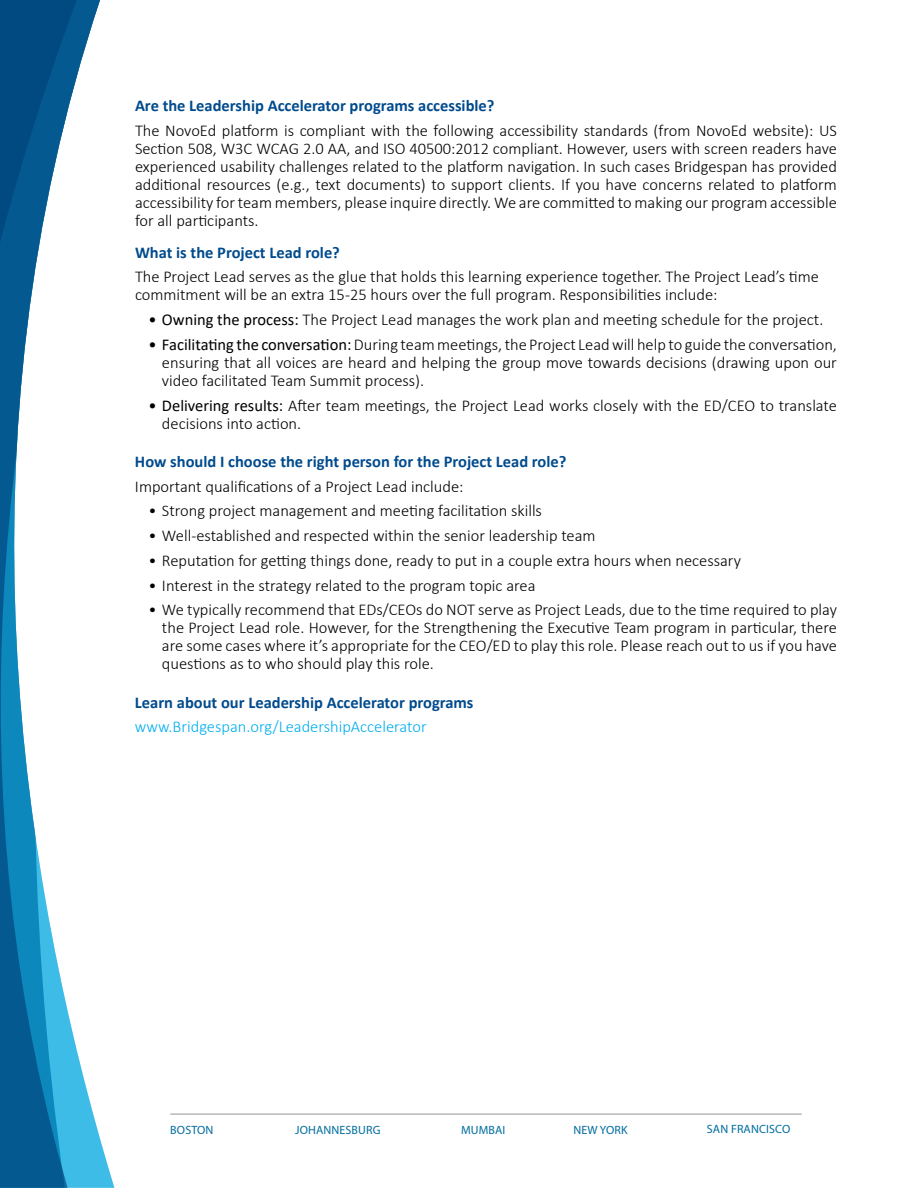
<style>
.page{position:relative;width:918px;height:1188px;background:#fff}
.page>*{position:absolute;margin:0;border:0;box-sizing:border-box;transform-origin:0 0}
.t1{font:300 16.5px/18px "Calibri";color:#000;text-align:justify}
.t2{font:700 16.5px "Calibri";color:#004b8d}
.t3{font:300 16.5px "Calibri";color:#00aeef}
.t4{font:12px "Myriad Pro";letter-spacing:.01em;color:#006d9f}
.s1{font-weight:400}
</style>
<div class="page">
<hr style="left:170px;top:1113px;width:632px;height:2px;background:#b7b8bd">
<svg style="left:0;top:0;width:114px;height:1188px"></svg>
<div style="left:352px;top:1146px;width:264px;height:24px;border:2px solid #fff;border-radius:7px"></div>
<p class="t2" style="left:135px;top:94px;width:361px">Are the Leadership Accelerator programs accessible?</p>
<p class="t1" style="left:135px;top:121px;width:704px">The NovoEd platform is compliant with the following accessibility standards (from NovoEd website): US Section 508, W3C WCAG 2.0 AA, and ISO 40500:2012 compliant. However, users with screen readers have experienced usability challenges related to the platform navigation. In such cases Bridgespan has provided additional resources (e.g., text documents) to support clients. If you have concerns related to platform accessibility for team members, please inquire directly. We are committed to making our program accessible for all participants.</p>
<p class="t2" style="left:135px;top:240px;width:206px">What is the Project Lead role?</p>
<p class="t1" style="left:135px;top:268px;width:685px">The Project Lead serves as the glue that holds this learning experience together. The Project Lead’s time commitment will be an extra 15-25 hours over the full program. Responsibilities include:</p>
<p class="t1" style="left:148px;top:310px;width:676px"><span class="s1">• Owning the process:</span> The Project Lead manages the work plan and meeting schedule for the project.</p>
<p class="t1" style="left:162px;top:335px;width:677px;text-indent:-13px"><span class="s1">• Facilitating the conversation:</span> During team meetings, the Project Lead will help to guide the conversation, ensuring that all voices are heard and helping the group move towards decisions (drawing upon our video facilitated Team Summit process).</p>
<p class="t1" style="left:162px;top:396px;width:676px;text-indent:-13px"><span class="s1">• Delivering results:</span> After team meetings, the Project Lead works closely with the ED/CEO to translate decisions into action.</p>
<p class="t2" style="left:135px;top:450px;width:433px">How should I choose the right person for the Project Lead role?</p>
<p class="t1" style="left:135px;top:477px;width:330px">Important qualifications of a Project Lead include:</p>
<p class="t1" style="left:148px;top:502px;width:395px">• Strong project management and meeting facilitation skills</p>
<p class="t1" style="left:148px;top:526px;width:449px">• Well-established and respected within the senior leadership team</p>
<p class="t1" style="left:148px;top:551px;width:594px">• Reputation for getting things done, ready to put in a couple extra hours when necessary</p>
<p class="t1" style="left:148px;top:576px;width:389px">• Interest in the strategy related to the program topic area</p>
<p class="t1" style="left:162px;top:601px;width:677px;text-indent:-13px">• We typically recommend that EDs/CEOs do NOT serve as Project Leads, due to the time required to play the Project Lead role. However, for the Strengthening the Executive Team program in particular, there are some cases where it’s appropriate for the CEO/ED to play this role. Please reach out to us if you have questions as to who should play this role.</p>
<p class="t2" style="left:135px;top:690px;width:340px">Learn about our Leadership Accelerator programs</p>
<p class="t3" style="left:135px;top:717px;width:293px">www.Bridgespan.org/LeadershipAccelerator</p>
<p class="t4" style="left:170px;top:1122px;width:45px">BOSTON</p>
<p class="t4" style="left:573px;top:1122px;width:56px">NEW YORK</p>
<p class="t4" style="left:707px;top:1122px;width:85px">SAN FRANCISCO</p>
<p class="t4" style="left:295px;top:1122px;width:87px">JOHANNESBURG</p>
<p class="t4" style="left:461px;top:1122px;width:46px">MUMBAI</p>
</div>
